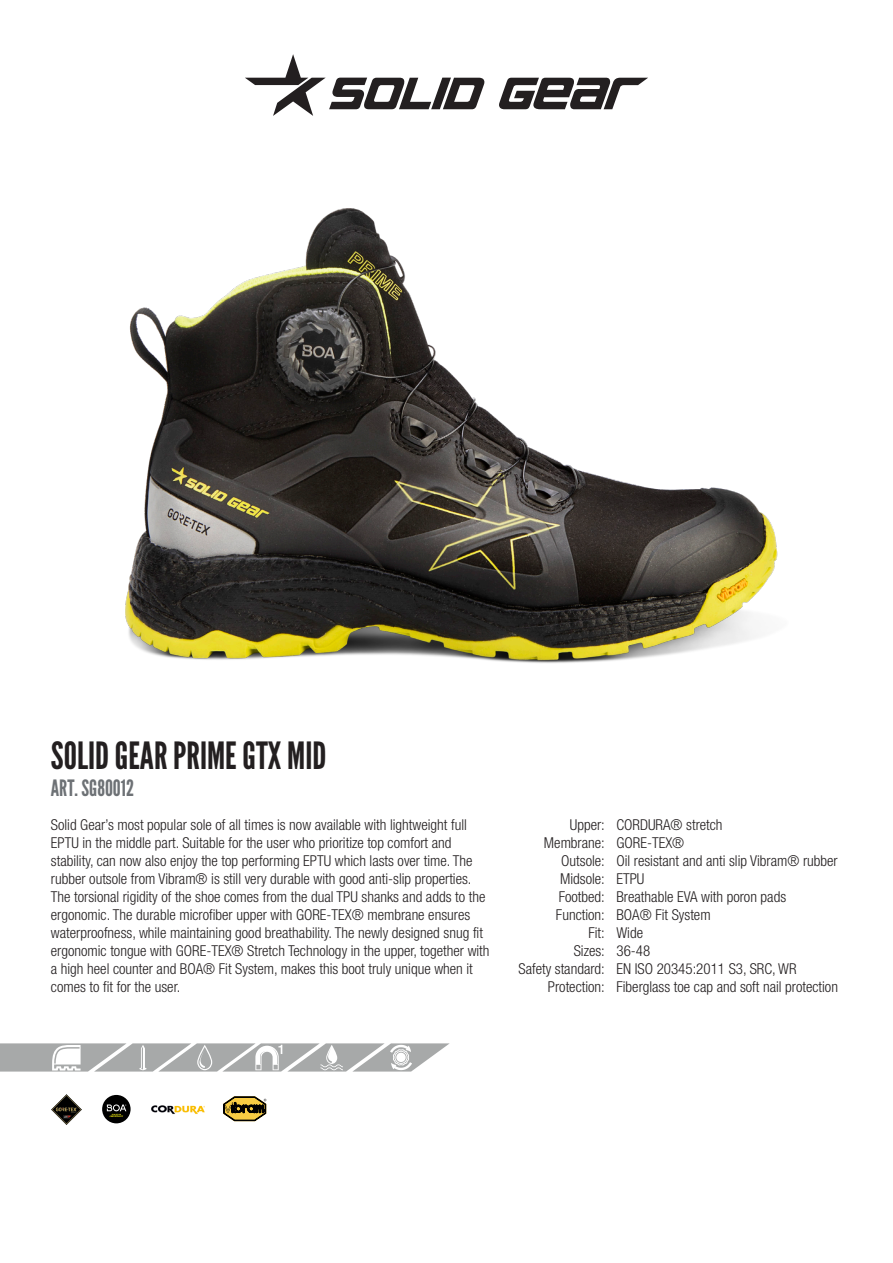
<style>
.page{position:relative;width:893px;height:1263px;background:#fff}
.page>*{position:absolute;margin:0;border:0;box-sizing:border-box;transform-origin:0 0}
.t1{font:37.5px "League Gothic";color:#231f20}
.t2{font:22.5px "League Gothic";color:#6d7175}
.bröd{font:300 condensed 15px/18px "Helvetica Neue";color:#231f20}
</style>
<div class="page">
<img style="left:125px;top:77px;width:653px;height:586px">
<div style="left:102px;top:1095px;width:29px;height:28px;background:#000;border-radius:50%"></div>
<svg style="left:107px;top:1104px;width:19px;height:13px"></svg>
<img style="left:151px;top:1105px;width:54px;height:9px">
<svg style="left:499px;top:78px;width:149px;height:31px"></svg>
<svg style="left:245px;top:54px;width:239px;height:62px"></svg>
<img style="left:51px;top:1094px;width:30px;height:30px">
<svg style="left:0;top:1043px;width:450px;height:28px"></svg>
<div style="left:396px;top:1053px;width:10px;height:9px;background:#fff;border-radius:50%"></div>
<svg style="left:223px;top:1096px;width:43px;height:25px"></svg>
<p class="t1" style="left:51px;top:733px;width:277px">SOLID GEAR PRIME GTX MID</p>
<p class="t2" style="left:51px;top:775px;width:85px">ART. SG80012</p>
<p class="bröd" style="left:51px;top:816px;width:440px">Solid Gear’s most popular sole of all times is now available with lightweight full EPTU in the middle part. Suitable for the user who prioritize top comfort and stability, can now also enjoy the top performing EPTU which lasts over time. The rubber outsole from Vibram® is still very durable with good anti-slip properties.<br>The torsional rigidity of the shoe comes from the dual TPU shanks and adds to the ergonomic. The durable microfiber upper with GORE-TEX® membrane ensures waterproofness, while maintaining good breathability. The newly designed snug fit ergonomic tongue with GORE-TEX® Stretch Technology in the upper, together with a high heel counter and BOA® Fit System, makes this boot truly unique when it comes to fit for the user.</p>
<p class="bröd" style="left:570px;top:816px;width:36px">Upper:</p>
<p class="bröd" style="left:544px;top:834px;width:62px">Membrane:</p>
<p class="bröd" style="left:561px;top:852px;width:45px">Outsole:</p>
<p class="bröd" style="left:560px;top:870px;width:46px">Midsole:</p>
<p class="bröd" style="left:559px;top:888px;width:48px">Footbed:</p>
<p class="bröd" style="left:556px;top:906px;width:50px">Function:</p>
<p class="bröd" style="left:588px;top:924px;width:18px">Fit:</p>
<p class="bröd" style="left:574px;top:942px;width:33px">Sizes:</p>
<p class="bröd" style="left:518px;top:960px;width:88px">Safety standard:</p>
<p class="bröd" style="left:548px;top:978px;width:58px">Protection:</p>
<p class="bröd" style="left:616px;top:816px;width:108px">CORDURA® stretch</p>
<p class="bröd" style="left:616px;top:834px;width:69px">GORE-TEX®</p>
<p class="bröd" style="left:616px;top:852px;width:223px">Oil resistant and anti slip Vibram® rubber</p>
<p class="bröd" style="left:616px;top:870px;width:30px">ETPU</p>
<p class="bröd" style="left:616px;top:888px;width:171px">Breathable EVA with poron pads</p>
<p class="bröd" style="left:616px;top:906px;width:96px">BOA® Fit System</p>
<p class="bröd" style="left:616px;top:924px;width:28px">Wide</p>
<p class="bröd" style="left:616px;top:942px;width:35px">36-48</p>
<p class="bröd" style="left:616px;top:960px;width:182px">EN ISO 20345:2011 S3, SRC, WR</p>
<p class="bröd" style="left:616px;top:978px;width:223px">Fiberglass toe cap and soft nail protection</p>
</div>
